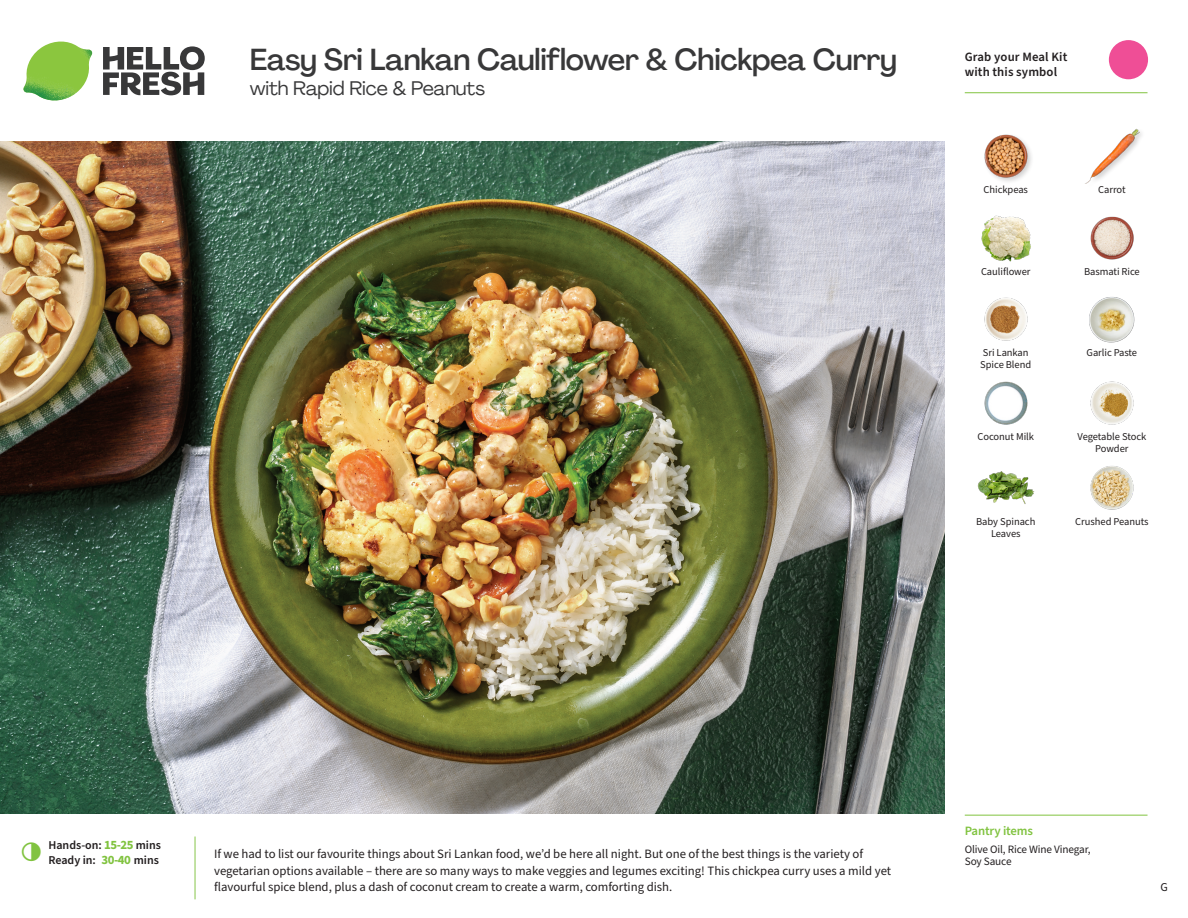
<style>
.page{position:relative;width:1188px;height:918px;background:#fff}
.page>*{position:absolute;margin:0;border:0;box-sizing:border-box;transform-origin:0 0}
._15_Titel_UK{font:500 30px "Agrandir";letter-spacing:-.01em;color:#383839}
._15_Titel_UK-2{font:19.5px "Agrandir";letter-spacing:-.01em;color:#383839}
.Step_6_Text_AU{font:12.75px/16.5px "Source Sans Pro";color:#231f20}
.t1{font:600 12.75px/15px "Source Sans Pro";letter-spacing:.01em;color:#231f20}
._04_Headers_Front{font:600 12.75px "Source Sans Pro";letter-spacing:-.01em;color:#81c340}
._04_Intro{font:600 12px "Source Sans Pro";color:#231f20}
.t2{font:12px "Source Sans Pro";color:#231f20}
._05_Pantry{font:11.25px/12px "Source Sans Pro";letter-spacing:-.01em;color:#231f20}
._18_FRONT_ingredient{font:10.5px/12px "Source Sans Pro";letter-spacing:-.005em;color:#231f20;text-align:center}
.s1{font-weight:700;font-size:12.75px;color:#81c340}
</style>
<div class="page">
<svg style="left:103px;top:46px;width:102px;height:49px"></svg>
<img style="left:23px;top:42px;width:69px;height:59px">
<img style="left:0;top:142px;width:945px;height:672px">
<img style="left:1089px;top:297px;width:46px;height:45px">
<img style="left:1090px;top:381px;width:44px;height:44px">
<img style="left:984px;top:381px;width:44px;height:44px">
<img style="left:977px;top:471px;width:57px;height:33px">
<img style="left:984px;top:297px;width:44px;height:44px">
<img style="left:981px;top:215px;width:50px;height:47px">
<img style="left:1090px;top:216px;width:44px;height:44px">
<img style="left:984px;top:134px;width:48px;height:48px">
<img style="left:1085px;top:128px;width:56px;height:56px">
<img style="left:1090px;top:466px;width:44px;height:44px">
<hr style="left:965px;top:815px;width:183px;height:1px;background:#81c340">
<svg style="left:1091px;top:40px;width:57px;height:54px"></svg>
<hr style="left:965px;top:92px;width:183px;height:1px;background:#81c340">
<p class="_15_Titel_UK" style="left:250px;top:41px;width:649px">Easy Sri Lankan Cauliflower &amp; Chickpea Curry</p>
<p class="_15_Titel_UK-2" style="left:250px;top:76px;width:237px">with Rapid Rice &amp; Peanuts</p>
<p class="t1" style="left:965px;top:50px;width:104px">Grab your Meal Kit with this symbol</p>
<p class="_18_FRONT_ingredient" style="left:984px;top:183px;width:46px">Chickpeas</p>
<p class="_18_FRONT_ingredient" style="left:1098px;top:183px;width:29px">Carrot</p>
<p class="_18_FRONT_ingredient" style="left:981px;top:266px;width:51px">Cauliflower</p>
<p class="_18_FRONT_ingredient" style="left:1084px;top:266px;width:57px">Basmati Rice</p>
<p class="_18_FRONT_ingredient" style="left:983px;top:347px;width:47px">Sri Lankan</p>
<p class="_18_FRONT_ingredient" style="left:1087px;top:347px;width:52px">Garlic Paste</p>
<p class="_18_FRONT_ingredient" style="left:980px;top:359px;width:52px">Spice Blend</p>
<p class="_18_FRONT_ingredient" style="left:978px;top:431px;width:58px">Coconut Milk</p>
<p class="_18_FRONT_ingredient" style="left:1078px;top:431px;width:70px">Vegetable Stock<br>Powder</p>
<p class="_18_FRONT_ingredient" style="left:976px;top:516px;width:61px">Baby Spinach</p>
<p class="_18_FRONT_ingredient" style="left:1075px;top:516px;width:75px">Crushed Peanuts</p>
<p class="_18_FRONT_ingredient" style="left:991px;top:528px;width:31px">Leaves</p>
<p class="_04_Intro" style="left:48px;top:837px;width:114px">Hands-on: <span class="s1">15-25</span> mins</p>
<p class="_04_Intro" style="left:48px;top:852px;width:112px">Ready in: <span class="s1">30-40</span> mins</p>
<p class="Step_6_Text_AU" style="left:214px;top:846px;width:679px">If we had to list our favourite things about Sri Lankan food, we’d be here all night. But one of the best things is the variety of vegetarian options available – there are so many ways to make veggies and legumes exciting! This chickpea curry uses a mild yet flavourful spice blend, plus a dash of coconut cream to create a warm, comforting dish.</p>
<p class="_04_Headers_Front" style="left:965px;top:822px;width:70px">Pantry items</p>
<p class="_05_Pantry" style="left:965px;top:844px;width:127px">Olive Oil, Rice Wine Vinegar,<br>Soy Sauce</p>
<p class="t2" style="left:1160px;top:879px;width:9px">G</p>
</div>
